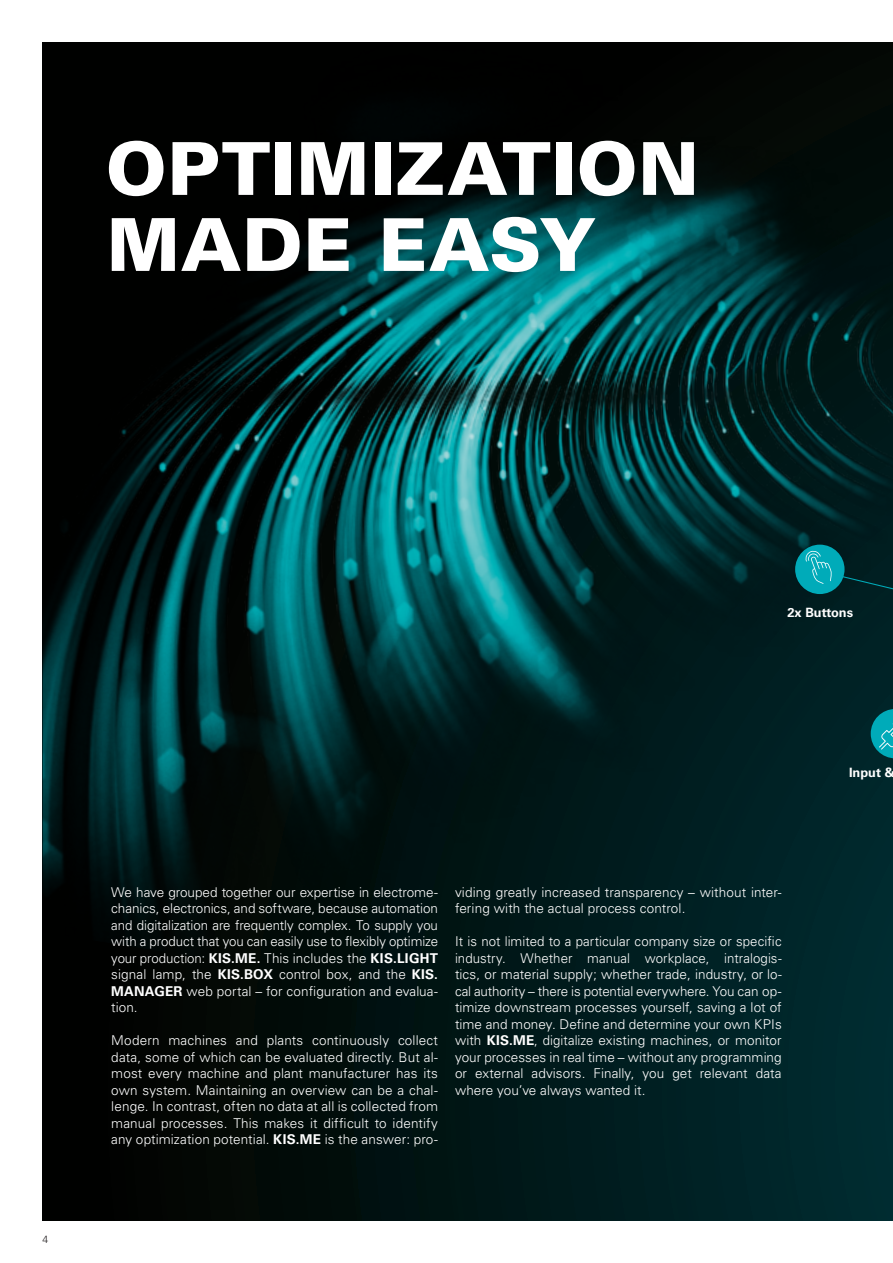
<style>
.page{position:relative;width:893px;height:1263px;background:#fff}
.page>*{position:absolute;margin:0;border:0;box-sizing:border-box;transform-origin:0 0}
.Headline_größe_varia{font:900 73.05px/76.1px "Univers LT Std";letter-spacing:.01em;color:#fff}
.Fließtext{font:300 13.5px/16.5px "Univers LT Std";letter-spacing:.005em;color:#fff;text-align:justify}
.t1{font:700 12.75px "Univers LT Std";color:#fff}
.t2{font:300 10.5px "Univers LT Std";color:#231f20}
.s1{font-weight:700}
</style>
<div class="page">
<div style="left:43px;top:43px;width:850px;height:1177px;background:linear-gradient(to right,#020000,#002c31)"></div>
<img style="left:43px;top:43px;width:850px;height:1024px">
<div style="left:795px;top:545px;width:49px;height:49px;background:#00abb9;border-radius:50%"></div>
<svg style="left:871px;top:709px;width:22px;height:49px"></svg>
<img style="left:855px;top:525px;width:38px;height:79px">
<svg style="left:805px;top:551px;width:88px;height:45px"></svg>
<p class="Headline_größe_varia" style="left:106px;top:130px;width:595px">OPTIMIZATION<br>MADE EASY</p>
<p class="t2" style="left:43px;top:1233px;width:7px">4</p>
<p class="t1" style="left:787px;top:604px;width:67px">2x Buttons</p>
<p class="Fließtext" style="left:111px;top:884px;width:328px">We have grouped together our expertise in electrome&shy;chanics, electronics, and software, because automation and digitalization are frequently complex. To supply you with a product that you can easily use to flexibly optimize your production: <span class="s1">KIS.ME.</span> This includes the <span class="s1">KIS.LIGHT </span>signal lamp, the <span class="s1">KIS.BOX</span> control box, and the <span class="s1">KIS.<br>MANAGER</span> web portal – for configuration and evalua&shy;tion.</p>
<p class="Fließtext" style="left:111px;top:1032px;width:328px">Modern machines and plants continuously collect data, some of which can be evaluated directly. But al&shy;most every machine and plant manufacturer has its own system. Maintaining an overview can be a chal&shy;lenge. In contrast, often no data at all is collected from manual processes. This makes it difficult to identify any optimization potential. <span class="s1">KIS.ME</span> is the answer: pro-</p>
<p class="Fließtext" style="left:455px;top:884px;width:328px">viding greatly increased transparency – without inter&shy;fering with the actual process control.</p>
<p class="Fließtext" style="left:455px;top:933px;width:328px">It is not limited to a particular company size or specific industry. Whether manual workplace, intralogis&shy;tics, or material supply; whether trade, industry, or lo&shy;cal authority – there is potential everywhere. You can op&shy;timize downstream processes yourself, saving a lot of time and money. Define and determine your own KPIs with <span class="s1">KIS.ME</span>, digitalize existing machines, or monitor your processes in real time – without any programming or external advisors. Finally, you get relevant data where you’ve always wanted it.</p>
<p class="t1" style="left:849px;top:765px;width:47px">Input &amp;</p>
</div>
